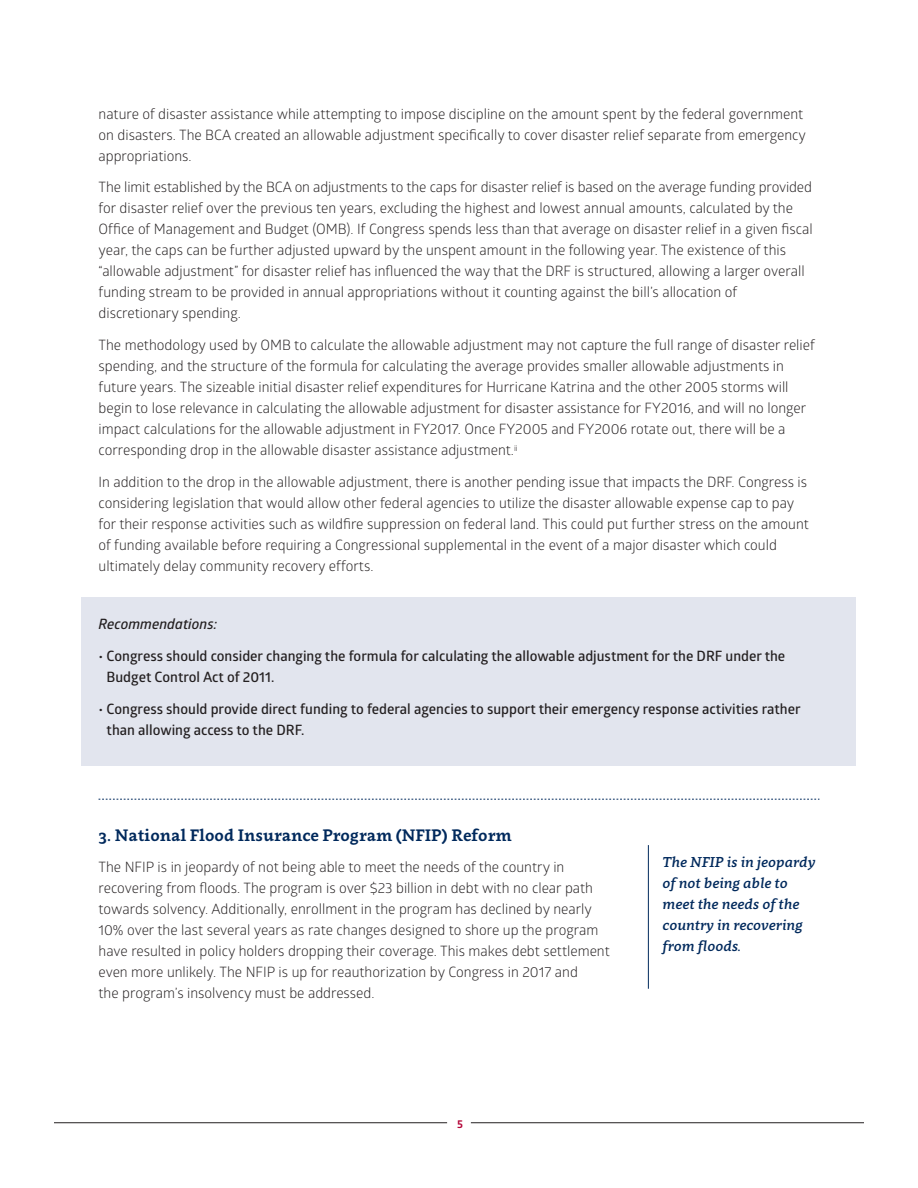
<style>
.page{position:relative;width:918px;height:1188px;background:#fff}
.page>*{position:absolute;margin:0;border:0;box-sizing:border-box;transform-origin:0 0}
.subhead{font:700 16.5px "Clavo";color:#00295c}
.t1{font:14.25px/21px "Glober";color:#231f20}
.t2{font:600 14.25px/21px "Glober";color:#231f20}
.subhead-2{font:italic 500 14.25px/21px "Clavo";color:#00295c}
.t3{font:italic 600 14.25px "Glober";color:#231f20}
.t4{font:700 11.25px "Glober";color:#b30437}
</style>
<div class="page">
<hr style="left:54px;top:1122px;width:393px;height:1px;background:#231f20">
<hr style="left:471px;top:1122px;width:393px;height:1px;background:#231f20">
<div style="left:81px;top:597px;width:774px;height:169px;background:#e2e5ee"></div>
<svg style="left:99px;top:799px;width:720px;height:1px"></svg>
<hr style="left:648px;top:845px;width:1px;height:144px;background:#00295c">
<p class="t1" style="left:99px;top:102px;width:709px">nature of disaster assistance while attempting to impose discipline on the amount spent by the federal government on disasters. The BCA created an allowable adjustment specifically to cover disaster relief separate from emergency appropriations.</p>
<p class="t1" style="left:99px;top:176px;width:716px">The limit established by the BCA on adjustments to the caps for disaster relief is based on the average funding provided for disaster relief over the previous ten years, excluding the highest and lowest annual amounts, calculated by the Office of Management and Budget (OMB). If Congress spends less than that average on disaster relief in a given fiscal year, the caps can be further adjusted upward by the unspent amount in the following year. The existence of this “allowable adjustment” for disaster relief has influenced the way that the DRF is structured, allowing a larger overall funding stream to be provided in annual appropriations without it counting against the bill’s allocation of discretionary spending.</p>
<p class="t1" style="left:99px;top:334px;width:718px">The methodology used by OMB to calculate the allowable adjustment may not capture the full range of disaster relief spending, and the structure of the formula for calculating the average provides smaller allowable adjustments in future years. The sizeable initial disaster relief expenditures for Hurricane Katrina and the other 2005 storms will begin to lose relevance in calculating the allowable adjustment for disaster assistance for FY2016, and will no longer impact calculations for the allowable adjustment in FY2017. Once FY2005 and FY2006 rotate out, there will be a corresponding drop in the allowable disaster assistance adjustment.<sup>ii</sup></p>
<p class="t1" style="left:99px;top:471px;width:712px">In addition to the drop in the allowable adjustment, there is another pending issue that impacts the DRF. Congress is considering legislation that would allow other federal agencies to utilize the disaster allowable expense cap to pay for their response activities such as wildfire suppression on federal land. This could put further stress on the amount of funding available before requiring a Congressional supplemental in the event of a major disaster which could ultimately delay community recovery efforts.</p>
<p class="t3" style="left:99px;top:614px;width:120px">Recommendations:</p>
<p class="t2" style="left:107px;top:645px;width:680px;text-indent:-8px">• Congress should consider changing the formula for calculating the allowable adjustment for the DRF under the<br>Budget Control Act of 2011.</p>
<p class="t2" style="left:107px;top:698px;width:696px;text-indent:-8px">• Congress should provide direct funding to federal agencies to support their emergency response activities rather than allowing access to the DRF.</p>
<p class="subhead" style="left:99px;top:823px;width:415px">3. National Flood Insurance Program (NFIP) Reform</p>
<p class="t1" style="left:99px;top:856px;width:513px">The NFIP is in jeopardy of not being able to meet the needs of the country in recovering from floods. The program is over $23 billion in debt with no clear path towards solvency. Additionally, enrollment in the program has declined by nearly 10% over the last several years as rate changes designed to shore up the program have resulted in policy holders dropping their coverage. This makes debt settlement even more unlikely. The NFIP is up for reauthorization by Congress in 2017 and<br>the program’s insolvency must be addressed.</p>
<p class="subhead-2" style="left:663px;top:851px;width:154px">The NFIP is in jeopardy of not being able to meet the needs of the country in recovering from floods.</p>
<p class="t4" style="left:457px;top:1116px;width:7px">5</p>
</div>
